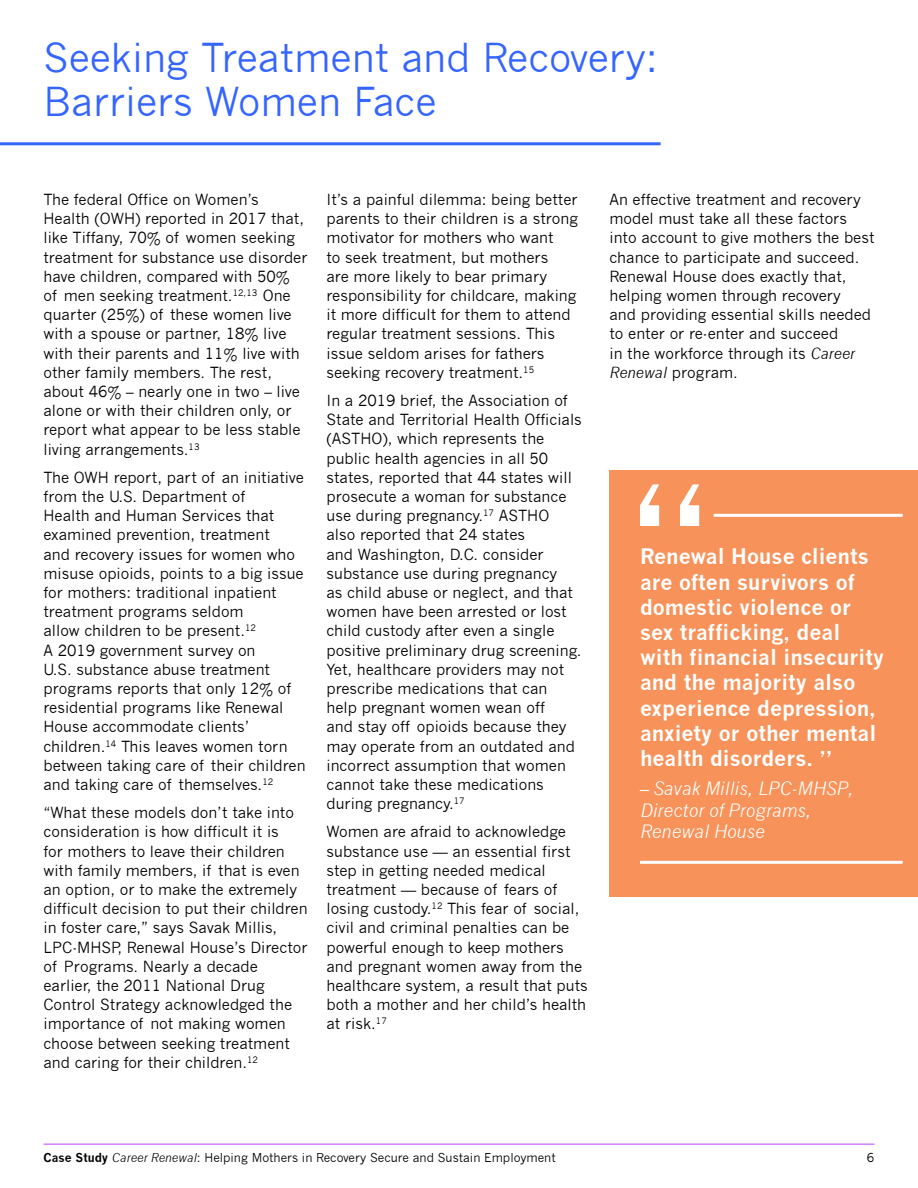
<style>
.page{position:relative;width:918px;height:1188px;background:#fff}
.page>*{position:absolute;margin:0;border:0;box-sizing:border-box;transform-origin:0 0}
.t1{font:39px/43.5px "News Gothic";color:#3565ff}
.t2{font:700 21px/25.2px "News Gothic";color:#fff}
.t3{font:italic 18px/21.6px "News Gothic";color:#fff}
.t4{font:15px/19.2px "News Gothic";color:#000}
.t5{font:12px "News Gothic";color:#000}
.s1{font-style:italic}
.s2{font-weight:700}
</style>
<div class="page">
<hr style="left:44px;top:1144px;width:830px;height:1px;background:#c440ff">
<hr style="left:0;top:142px;width:661px;height:3px;background:#3565ff">
<div style="left:609px;top:470px;width:309px;height:427px;background:#f7935a"></div>
<svg style="left:640px;top:484px;width:59px;height:42px"></svg>
<hr style="left:640px;top:861px;width:263px;height:3px;background:#fff">
<hr style="left:714px;top:514px;width:189px;height:3px;background:#fff">
<h1 class="t1" style="left:44px;top:37px;width:616px">Seeking Treatment and Recovery:<br>Barriers Women Face</h1>
<p class="t4" style="left:44px;top:190px;width:266px">The federal Office on Women’s Health (OWH) reported in 2017 that, like Tiffany, 70% of women seeking treatment for substance use disorder have children, compared with 50%<br>of men seeking treatment.<sup>12,13</sup> One quarter (25%) of these women live with a spouse or partner, 18% live with their parents and 11% live with other family members. The rest, about 46% – nearly one in two – live alone or with their children only, or report what appear to be less stable living arrangements.<sup>13</sup></p>
<p class="t4" style="left:43px;top:468px;width:264px">The OWH report, part of an initiative from the U.S. Department of<br>Health and Human Services that examined prevention, treatment<br>and recovery issues for women who misuse opioids, points to a big issue for mothers: traditional inpatient treatment programs seldom<br>allow children to be present.<sup>12<br></sup>A 2019 government survey on<br>U.S. substance abuse treatment programs reports that only 12% of residential programs like Renewal<br>House accommodate clients’ children.<sup>14</sup> This leaves women torn between taking care of their children and taking care of themselves.<sup>12</sup></p>
<p class="t4" style="left:44px;top:803px;width:266px">“What these models don’t take into consideration is how difficult it is<br>for mothers to leave their children with family members, if that is even an option, or to make the extremely difficult decision to put their children in foster care,” says Savak Millis, LPC-MHSP, Renewal House’s Director of Programs. Nearly a decade earlier, the 2011 National Drug Control Strategy acknowledged the importance of not making women choose between seeking treatment and caring for their children.<sup>12</sup></p>
<p class="t4" style="left:327px;top:190px;width:253px">It’s a painful dilemma: being better parents to their children is a strong motivator for mothers who want<br>to seek treatment, but mothers<br>are more likely to bear primary responsibility for childcare, making it more difficult for them to attend regular treatment sessions. This issue seldom arises for fathers seeking recovery treatment.<sup>15</sup></p>
<p class="t4" style="left:326px;top:391px;width:257px">In a 2019 brief, the Association of<br>State and Territorial Health Officials (ASTHO), which represents the public health agencies in all 50 states, reported that 44 states will prosecute a woman for substance use during pregnancy.<sup>17</sup> ASTHO<br>also reported that 24 states<br>and Washington, D.C. consider substance use during pregnancy<br>as child abuse or neglect, and that women have been arrested or lost child custody after even a single positive preliminary drug screening.<br>Yet, healthcare providers may not prescribe medications that can<br>help pregnant women wean off<br>and stay off opioids because they may operate from an outdated and incorrect assumption that women cannot take these medications during pregnancy.<sup>17</sup></p>
<p class="t4" style="left:326px;top:822px;width:263px">Women are afraid to acknowledge substance use — an essential first step in getting needed medical treatment — because of fears of losing custody.<sup>12</sup> This fear of social, civil and criminal penalties can be powerful enough to keep mothers and pregnant women away from the healthcare system, a result that puts both a mother and her child’s health at risk.<sup>17</sup></p>
<p class="t4" style="left:609px;top:190px;width:267px">An effective treatment and recovery model must take all these factors into account to give mothers the best chance to participate and succeed.<br>Renewal House does exactly that, helping women through recovery<br>and providing essential skills needed to enter or re-enter and succeed<br>in the workforce through its <span class="s1">Career Renewal</span> program.</p>
<h2 class="t2" style="left:640px;top:544px;width:245px">Renewal House clients are often survivors of domestic violence or sex trafficking, deal with financial insecurity and the majority also experience depression, anxiety or other mental health disorders. ”</h2>
<p class="t3" style="left:640px;top:778px;width:215px">– Savak Millis, LPC-MHSP,<br>Director of Programs,<br>Renewal House</p>
<p class="t5" style="left:44px;top:1151px;width:514px"><span class="s2">Case Study</span> <span class="s1">Career Renewal</span>: Helping Mothers in Recovery Secure and Sustain Employment</p>
<p class="t5" style="left:867px;top:1150px;width:9px">6</p>
</div>
